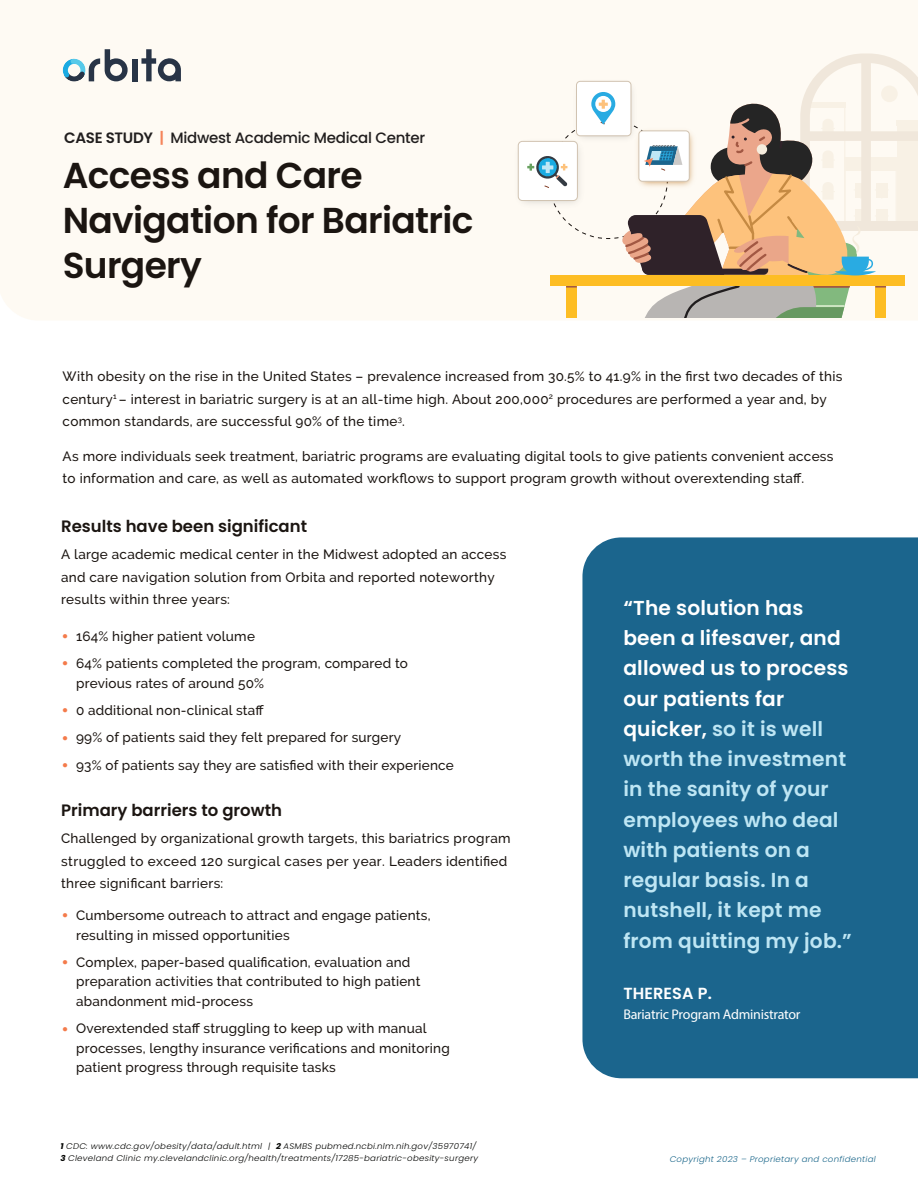
<style>
.page{position:relative;width:918px;height:1188px;background:#fff}
.page>*{position:absolute;margin:0;border:0;box-sizing:border-box;transform-origin:0 0}
.t1{font:600 36px/45px "Poppins";letter-spacing:-.02em;color:#1b1511}
.t2{font:600 20.1px/30.3px "Poppins";letter-spacing:.01em;color:#bee6f4}
.t3{font:600 16.5px "Poppins";color:#1b1511}
.t4{font:600 16.05px "Poppins";letter-spacing:.01em;color:#fff}
.t5{font:500 15px "Poppins";letter-spacing:-.02em;color:#211e1e}
.t6{font:14.1px "Myriad Pro";letter-spacing:-.02em;color:#fff}
.t7{font:500 13.5px/22.5px "Raleway";letter-spacing:.02em;color:#1a1410}
.t8{font:500 13.5px/19.5px "Raleway";letter-spacing:.015em;color:#1b1511}
.t9{font:italic 300 8.1px/12px "Poppins";letter-spacing:.03em;color:#040503;scale:1.05 1}
.t10{font:italic 300 8.1px "Poppins";letter-spacing:.03em;color:#1a668a;scale:1.05 1}
.s1{font-weight:600}
.s2{font-weight:600;color:#f5845a}
.s3{font-size:22.5px;color:#f47b4b}
.s4{font-weight:700}
.s5{color:#fff}
</style>
<div class="page">
<div style="left:0;top:0;width:918px;height:320px;background:#fefaf3"></div>
<div style="left:511px;top:93px;width:16px;height:162px;background:#fefaf3"></div>
<div style="left:518px;top:141px;width:59px;height:60px;background:#fff;border-radius:4px"></div>
<div style="left:518px;top:141px;width:60px;height:60px;border:1px solid #d1c3b1;border-radius:4px"></div>
<div style="left:526px;top:32px;width:158px;height:111px;background:#fefaf3"></div>
<svg style="left:527px;top:53px;width:391px;height:264px"></svg>
<div style="left:132px;top:59px;width:5px;height:22px;background:#283446"></div>
<svg style="left:141px;top:49px;width:40px;height:32px"></svg>
<svg style="left:63px;top:49px;width:65px;height:33px"></svg>
<div style="left:582px;top:537px;width:336px;height:541px;background:#1b658d"></div>
<p class="t5" style="left:64px;top:129px;width:363px"><span class="s1">CASE STUDY</span> <span class="s2">|</span> Midwest Academic Medical Center</p>
<h1 class="t1" style="left:63px;top:153px;width:412px">Access and Care<br>Navigation for Bariatric<br>Surgery</h1>
<p class="t7" style="left:63px;top:365px;width:781px">With obesity on the rise in the United States – prevalence increased from 30.5% to 41.9% in the first two decades of this century<sup>1</sup> – interest in bariatric surgery is at an all-time high. About 200,000<sup>2</sup> procedures are performed a year and, by common standards, are successful 90% of the time<sup>3</sup>.</p>
<p class="t7" style="left:63px;top:445px;width:772px">As more individuals seek treatment, bariatric programs are evaluating digital tools to give patients convenient access to information and care, as well as automated workflows to support program growth without overextending staff.</p>
<p class="t3" style="left:61px;top:517px;width:247px">Results have been significant</p>
<p class="t7" style="left:61px;top:543px;width:447px">A large academic medical center in the Midwest adopted an access and care navigation solution from Orbita and reported noteworthy results within three years:</p>
<p class="t8" style="left:61px;top:626px;width:195px"><span class="s3">•</span> 164% higher patient volume</p>
<p class="t8" style="left:76px;top:654px;width:333px;text-indent:-15px"><span class="s3">•</span> 64% patients completed the program, compared to previous rates of around 50%</p>
<p class="t8" style="left:61px;top:700px;width:204px"><span class="s3">•</span> 0 additional non-clinical staff</p>
<p class="t8" style="left:61px;top:728px;width:342px"><span class="s3">•</span> 99% of patients said they felt prepared for surgery</p>
<p class="t8" style="left:61px;top:755px;width:394px"><span class="s3">•</span> 93% of patients say they are satisfied with their experience</p>
<p class="t3" style="left:61px;top:801px;width:222px">Primary barriers to growth</p>
<p class="t7" style="left:61px;top:827px;width:451px">Challenged by organizational growth targets, this bariatrics program struggled to exceed 120 surgical cases per year. Leaders identified three significant barriers:</p>
<p class="t8" style="left:76px;top:906px;width:356px;text-indent:-15px"><span class="s3">•</span> Cumbersome outreach to attract and engage patients, resulting in missed opportunities</p>
<p class="t8" style="left:76px;top:952px;width:346px;text-indent:-15px"><span class="s3">•</span> Complex, paper-based qualification, evaluation and preparation activities that contributed to high patient abandonment mid-process</p>
<p class="t8" style="left:76px;top:1019px;width:375px;text-indent:-15px"><span class="s3">•</span> Overextended staff struggling to keep up with manual processes, lengthy insurance verifications and monitoring patient progress through requisite tasks</p>
<p class="t9" style="left:60px;top:1141px;width:399px"><span class="s4">1</span> CDC: www.cdc.gov/obesity/data/adult.html | <span class="s4">2</span> ASMBS pubmed.ncbi.nlm.nih.gov/35970741/<br><span class="s4">3</span> Cleveland Clinic my.clevelandclinic.org/health/treatments/17285-bariatric-obesity-surgery</p>
<p class="t2" style="left:623px;top:593px;width:230px"><span class="s5">“The solution has been a lifesaver, and allowed us to process our patients far quicker,</span> so it is well worth the investment in the sanity of your employees who deal with patients on a regular basis. In a nutshell, it kept me from quitting my job.”</p>
<p class="t4" style="left:623px;top:984px;width:90px">THERESA P.</p>
<p class="t6" style="left:623px;top:1006px;width:179px">Bariatric Program Administrator</p>
<p class="t10" style="left:670px;top:1154px;width:198px">Copyright 2023 – Proprietary and confidential</p>
</div>
